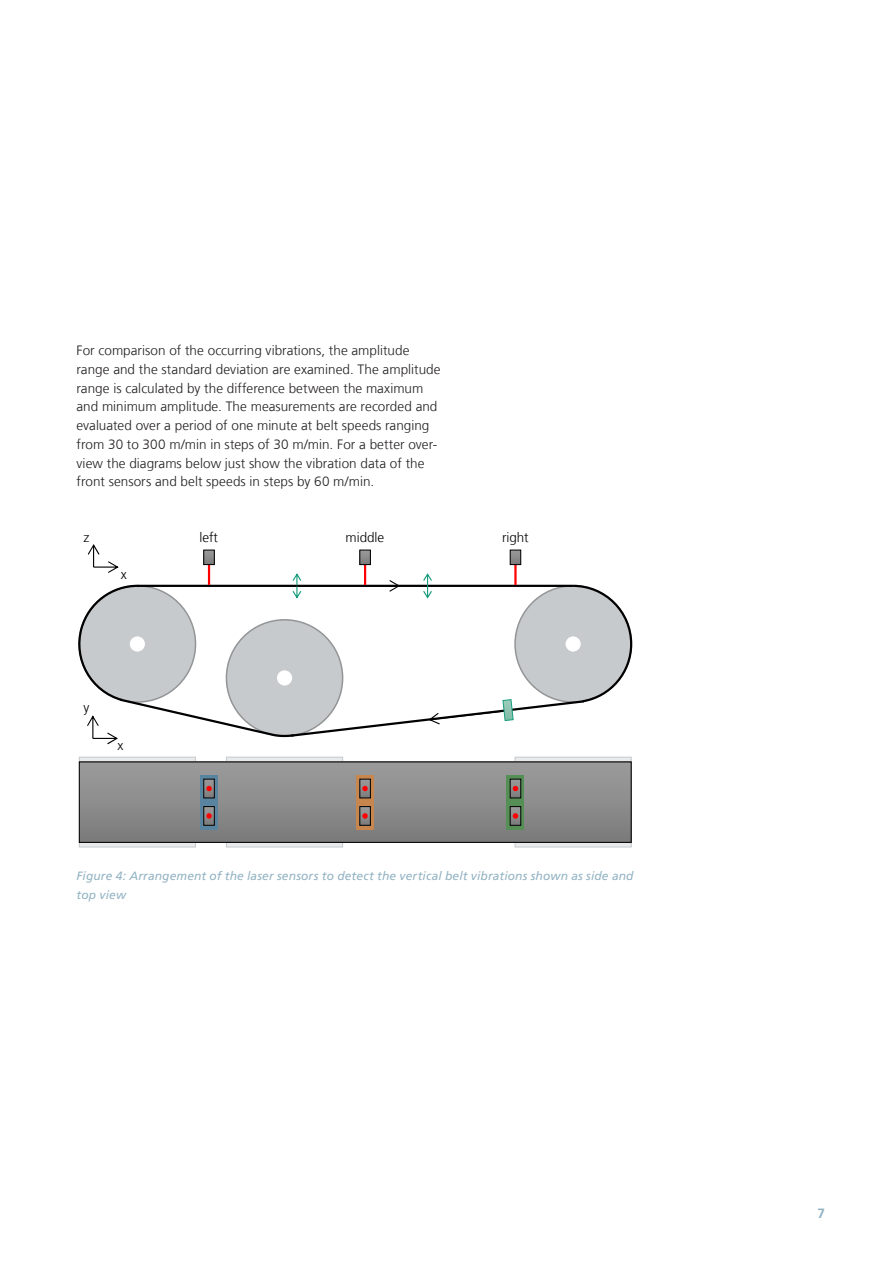
<style>
.page{position:relative;width:893px;height:1263px;background:#fff}
.page>*{position:absolute;margin:0;border:0;box-sizing:border-box;transform-origin:0 0}
.Fliesstext_9_12_5_sc{font:300 13.5px/18.8px "Frutiger LT Com";color:#231f20}
.t1{font:700 13.5px "Frutiger LT Com";color:#93b3c3}
.t2{font:300 13.35px "Frutiger LT Com 45";color:#000}
.t3{font:13.35px "Frutiger LT Com 55 Roman";letter-spacing:-.005em;color:#000}
.Fliesstext_9_12_5_sc-2{font:italic 12px/18.8px "Frutiger LT Com";letter-spacing:.015em;color:#93b3c3}
</style>
<div class="page">
<div style="left:515px;top:757px;width:116px;height:90px;background:#e9eaeb"></div>
<div style="left:515px;top:757px;width:116px;height:90px;border:1px solid #c7cacc"></div>
<div style="left:226px;top:757px;width:117px;height:90px;background:#e9eaeb"></div>
<div style="left:226px;top:757px;width:117px;height:90px;border:1px solid #c7cacc"></div>
<div style="left:79px;top:757px;width:116px;height:90px;background:#e9eaeb"></div>
<div style="left:79px;top:757px;width:117px;height:90px;border:1px solid #c7cacc"></div>
<img style="left:81px;top:763px;width:548px;height:78px">
<div style="left:79px;top:761px;width:552px;height:82px;border:1px solid #000"></div>
<svg style="left:78px;top:544px;width:555px;height:200px"></svg>
<div style="left:201px;top:775px;width:17px;height:54px;background:#5884a0"></div>
<div style="left:356px;top:775px;width:18px;height:54px;background:#c6864e"></div>
<svg style="left:507px;top:775px;width:17px;height:54px"></svg>
<img style="left:512px;top:781px;width:7px;height:15px">
<div style="left:510px;top:779px;width:11px;height:19px;border:1px solid #000"></div>
<svg style="left:513px;top:786px;width:5px;height:5px"></svg>
<img style="left:512px;top:808px;width:7px;height:16px">
<div style="left:510px;top:806px;width:11px;height:20px;border:1px solid #000"></div>
<svg style="left:513px;top:813px;width:5px;height:6px"></svg>
<img style="left:361px;top:781px;width:8px;height:15px">
<div style="left:359px;top:779px;width:12px;height:19px;border:1px solid #000"></div>
<img style="left:361px;top:808px;width:8px;height:16px">
<div style="left:359px;top:806px;width:12px;height:20px;border:1px solid #000"></div>
<img style="left:205px;top:808px;width:8px;height:16px">
<div style="left:203px;top:806px;width:12px;height:20px;border:1px solid #000"></div>
<img style="left:205px;top:781px;width:8px;height:15px">
<div style="left:203px;top:779px;width:12px;height:19px;border:1px solid #000"></div>
<svg style="left:362px;top:813px;width:6px;height:6px"></svg>
<svg style="left:362px;top:786px;width:6px;height:5px"></svg>
<svg style="left:206px;top:813px;width:6px;height:6px"></svg>
<svg style="left:206px;top:786px;width:6px;height:5px"></svg>
<p class="Fliesstext_9_12_5_sc" style="left:77px;top:341px;width:366px">For comparison of the occurring vibrations, the amplitude range and the standard deviation are examined. The amplitude range is calculated by the difference between the maximum and minimum amplitude. The measurements are recorded and evaluated over a period of one minute at belt speeds ranging from 30 to 300 m/min in steps of 30 m/min. For a better over&shy;view the diagrams below just show the vibration data of the front sensors and belt speeds in steps by 60 m/min.</p>
<p class="t3" style="left:295px;top:462px;width:100px">1,5 Spalten: 131</p>
<p class="t2" style="left:83px;top:529px;width:7px">z</p>
<p class="t2" style="left:200px;top:529px;width:20px">left</p>
<p class="t2" style="left:346px;top:529px;width:40px">middle</p>
<p class="t2" style="left:502px;top:529px;width:28px">right</p>
<p class="t2" style="left:121px;top:567px;width:7px">x</p>
<p class="t2" style="left:83px;top:700px;width:7px">y</p>
<p class="t2" style="left:118px;top:738px;width:7px">x</p>
<p class="Fliesstext_9_12_5_sc-2" style="left:77px;top:867px;width:558px">Figure 4: Arrangement of the laser sensors to detect the vertical belt vibrations shown as side and top view</p>
<p class="t1" style="left:817px;top:1205px;width:9px">7</p>
</div>
